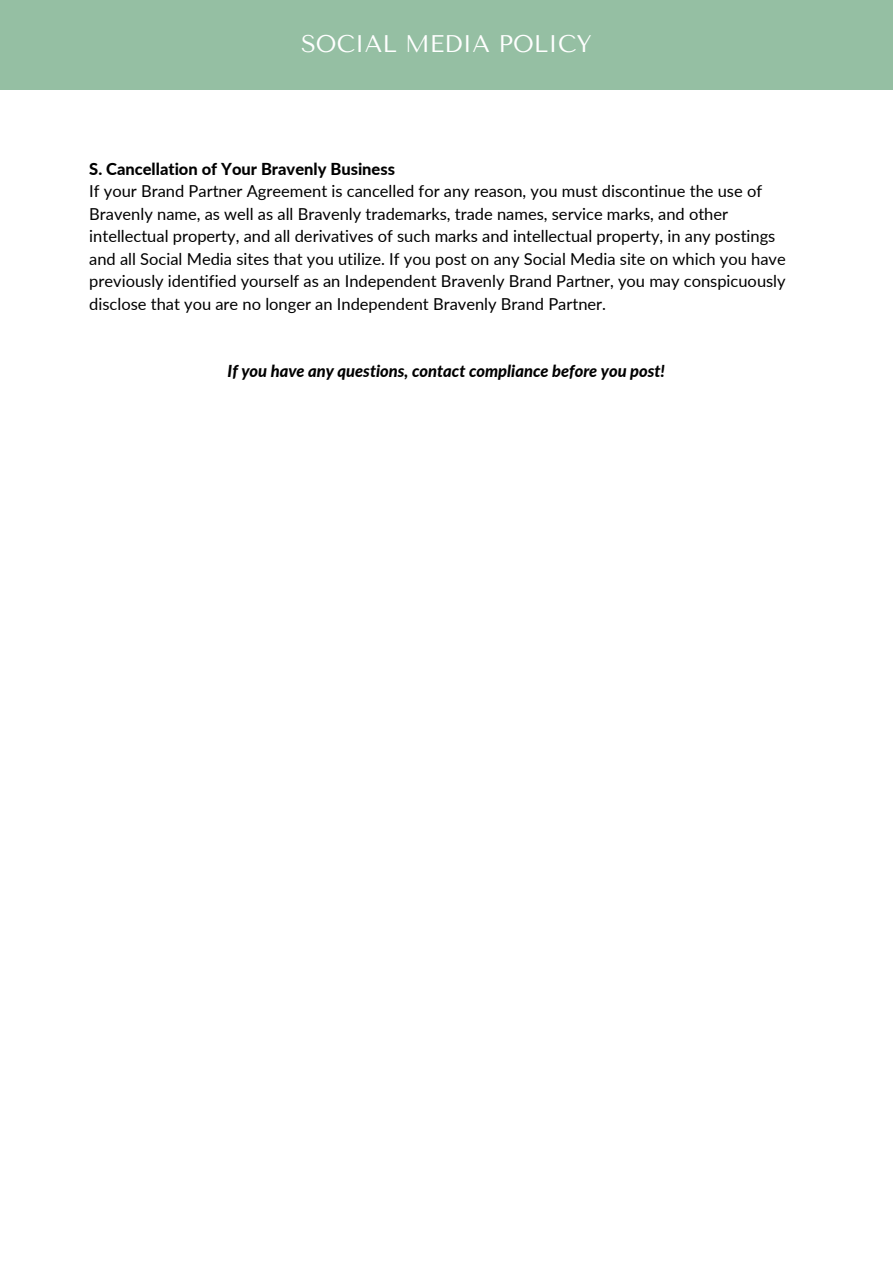
<style>
.page{position:relative;width:893px;height:1264px;background:#fff}
.page>*{position:absolute;margin:0;border:0;box-sizing:border-box;transform-origin:0 0}
.t1{font:24px "Tenor Sans";color:#fff}
.t2{font:16.5px/22.5px "Lato";color:#000}
.t3{font:italic 800 16.5px "Lato";color:#000}
.t4{font:800 16.5px "Lato";color:#000}
</style>
<div class="page">
<div style="left:0;top:0;width:892px;height:89px;background:#95bfa3"></div>
<p class="t1" style="left:301px;top:30px;width:292px">SOCIAL MEDIA POLICY</p>
<p class="t4" style="left:89px;top:159px;width:307px">S. Cancellation of Your Bravenly Business</p>
<p class="t2" style="left:89px;top:180px;width:698px">If your Brand Partner Agreement is cancelled for any reason, you must discontinue the use of Bravenly name, as well as all Bravenly trademarks, trade names, service marks, and other intellectual property, and all derivatives of such marks and intellectual property, in any postings and all Social Media sites that you utilize. If you post on any Social Media site on which you have previously identified yourself as an Independent Bravenly Brand Partner, you may conspicuously disclose that you are no longer an Independent Bravenly Brand Partner.</p>
<p class="t3" style="left:227px;top:361px;width:439px">If you have any questions, contact compliance before you post!</p>
</div>
